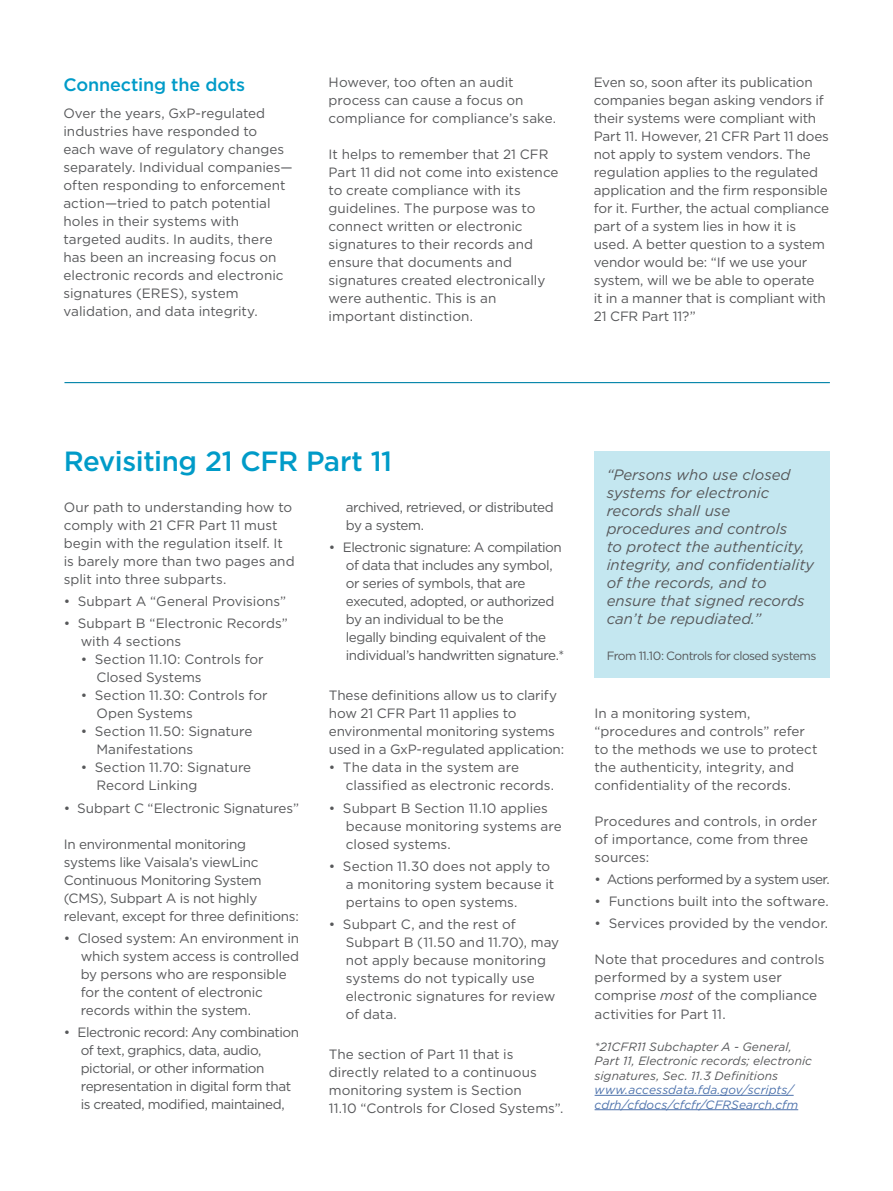
<style>
.page{position:relative;width:893px;height:1191px;background:#fff}
.page>*{position:absolute;margin:0;border:0;box-sizing:border-box;transform-origin:0 0}
._2-pager_Headline{font:500 27.75px "Gotham";letter-spacing:-.015em;color:#009bc8}
.Subheadline{font:500 18px "Gotham";letter-spacing:-.01em;color:#009bc8}
.Customer_quote{font:italic 15px/18px "Gotham";color:#57585a}
.Bodytext{font:13.5px/18px "Gotham";letter-spacing:-.01em;color:#57585a}
.Bodytext-2{font:13.5px/18px "Gotham";letter-spacing:-.035em;color:#57585a}
.Bodytext-3{font:13.5px "Gotham";letter-spacing:-.045em;color:#57585a}
.Bodytext-4{font:italic 12px/14.4px "Gotham";letter-spacing:.005em;color:#57585a}
.Bodytext-5{font:12px "Gotham";letter-spacing:-.045em;color:#57585a}
.s1{font-style:italic}
.s2{color:#4d72ac}
</style>
<div class="page">
<hr style="left:64px;top:382px;width:766px;height:1px;background:#0083a9">
<div style="left:594px;top:451px;width:235px;height:226px;background:#c4e7f0"></div>
<hr style="left:595px;top:1095px;width:199px;height:1px;background:#4d72ac">
<hr style="left:595px;top:1109px;width:203px;height:1px;background:#4d72ac">
<p class="Subheadline" style="left:63px;top:73px;width:183px">Connecting the dots</p>
<p class="Bodytext" style="left:63px;top:104px;width:231px">Over the years, GxP-regulated industries have responded to each wave of regulatory changes separately. Individual companies— often responding to enforcement action—tried to patch potential holes in their systems with targeted audits. In audits, there has been an increasing focus on electronic records and electronic signatures (ERES), system validation, and data integrity.</p>
<p class="Bodytext" style="left:329px;top:73px;width:229px">However, too often an audit process can cause a focus on compliance for compliance’s sake.</p>
<p class="Bodytext" style="left:329px;top:145px;width:231px">It helps to remember that 21 CFR<br>Part 11 did not come into existence to create compliance with its guidelines. The purpose was to connect written or electronic signatures to their records and ensure that documents and signatures created electronically were authentic. This is an important distinction.</p>
<p class="Bodytext" style="left:594px;top:73px;width:237px">Even so, soon after its publication companies began asking vendors if their systems were compliant with Part 11. However, 21 CFR Part 11 does not apply to system vendors. The regulation applies to the regulated application and the firm responsible for it. Further, the actual compliance part of a system lies in how it is used. A better question to a system vendor would be: “If we use your system, will we be able to operate<br>it in a manner that is compliant with 21 CFR Part 11?”</p>
<p class="_2-pager_Headline" style="left:64px;top:443px;width:330px">Revisiting 21 CFR Part 11</p>
<p class="Bodytext" style="left:64px;top:497px;width:232px">Our path to understanding how to comply with 21 CFR Part 11 must begin with the regulation itself. It is barely more than two pages and split into three subparts.</p>
<p class="Bodytext" style="left:64px;top:592px;width:224px">• Subpart A “General Provisions”</p>
<p class="Bodytext" style="left:81px;top:614px;width:209px;text-indent:-17px">• Subpart B “Electronic Records” with 4 sections</p>
<p class="Bodytext" style="left:96px;top:650px;width:169px;text-indent:-16px">• Section 11.10: Controls for<br>Closed Systems</p>
<p class="Bodytext" style="left:96px;top:686px;width:173px;text-indent:-16px">• Section 11.30: Controls for<br>Open Systems</p>
<p class="Bodytext" style="left:96px;top:722px;width:158px;text-indent:-16px">• Section 11.50: Signature<br>Manifestations</p>
<p class="Bodytext" style="left:96px;top:758px;width:156px;text-indent:-16px">• Section 11.70: Signature<br>Record Linking</p>
<p class="Bodytext" style="left:64px;top:798px;width:237px">• Subpart C “Electronic Signatures”</p>
<p class="Bodytext" style="left:64px;top:834px;width:236px">In environmental monitoring systems like Vaisala’s viewLinc<br>Continuous Monitoring System (CMS), Subpart A is not highly relevant, except for three definitions:</p>
<p class="Bodytext" style="left:81px;top:928px;width:220px;text-indent:-17px">• Closed system: An environment in which system access is controlled by persons who are responsible for the content of electronic records within the system.</p>
<p class="Bodytext-2" style="left:81px;top:1023px;width:220px;text-indent:-17px">• Electronic record: Any combination of text, graphics, data, audio, pictorial, or other information representation in digital form that is created, modified, maintained,</p>
<p class="Bodytext-2" style="left:346px;top:497px;width:209px">archived, retrieved, or distributed by a system.</p>
<p class="Bodytext-2" style="left:346px;top:538px;width:220px;text-indent:-17px">• Electronic signature: A compilation of data that includes any symbol, or series of symbols, that are executed, adopted, or authorized by an individual to be the<br>legally binding equivalent of the individual’s handwritten signature.*</p>
<p class="Bodytext" style="left:329px;top:686px;width:237px">These definitions allow us to clarify how 21 CFR Part 11 applies to environmental monitoring systems used in a GxP-regulated application:</p>
<p class="Bodytext" style="left:346px;top:758px;width:210px;text-indent:-17px">• The data in the system are classified as electronic records.</p>
<p class="Bodytext" style="left:346px;top:798px;width:217px;text-indent:-17px">• Subpart B Section 11.10 applies because monitoring systems are closed systems.</p>
<p class="Bodytext" style="left:346px;top:856px;width:210px;text-indent:-17px">• Section 11.30 does not apply to a monitoring system because it pertains to open systems.</p>
<p class="Bodytext" style="left:346px;top:915px;width:215px;text-indent:-17px">• Subpart C, and the rest of<br>Subpart B (11.50 and 11.70), may not apply because monitoring systems do not typically use electronic signatures for review of data.</p>
<p class="Bodytext" style="left:329px;top:1045px;width:236px">The section of Part 11 that is directly related to a continuous monitoring system is Section<br>11.10 “Controls for Closed Systems”.</p>
<p class="Customer_quote" style="left:607px;top:465px;width:209px">“Persons who use closed systems for electronic records shall use procedures and controls<br>to protect the authenticity, integrity, and confidentiality of the records, and to ensure that signed records can’t be repudiated.”</p>
<p class="Bodytext-5" style="left:607px;top:648px;width:211px">From 11.10: Controls for closed systems</p>
<p class="Bodytext" style="left:595px;top:703px;width:224px">In a monitoring system, “procedures and controls” refer to the methods we use to protect the authenticity, integrity, and confidentiality of the records.</p>
<p class="Bodytext" style="left:595px;top:811px;width:224px">Procedures and controls, in order of importance, come from three sources:</p>
<p class="Bodytext-3" style="left:595px;top:870px;width:237px">• Actions performed by a system user.</p>
<p class="Bodytext" style="left:595px;top:892px;width:236px">• Functions built into the software.</p>
<p class="Bodytext" style="left:595px;top:914px;width:235px">• Services provided by the vendor.</p>
<p class="Bodytext" style="left:595px;top:950px;width:231px">Note that procedures and controls performed by a system user comprise <span class="s1">most</span> of the compliance activities for Part 11.</p>
<p class="Bodytext-4" style="left:595px;top:1039px;width:219px">*21CFR11 Subchapter A - General, Part 11, Electronic records; electronic signatures, Sec. 11.3 Definitions <span class="s2">www.accessdata.fda.gov/scripts/ cdrh/cfdocs/cfcfr/CFRSearch.cfm</span></p>
</div>
